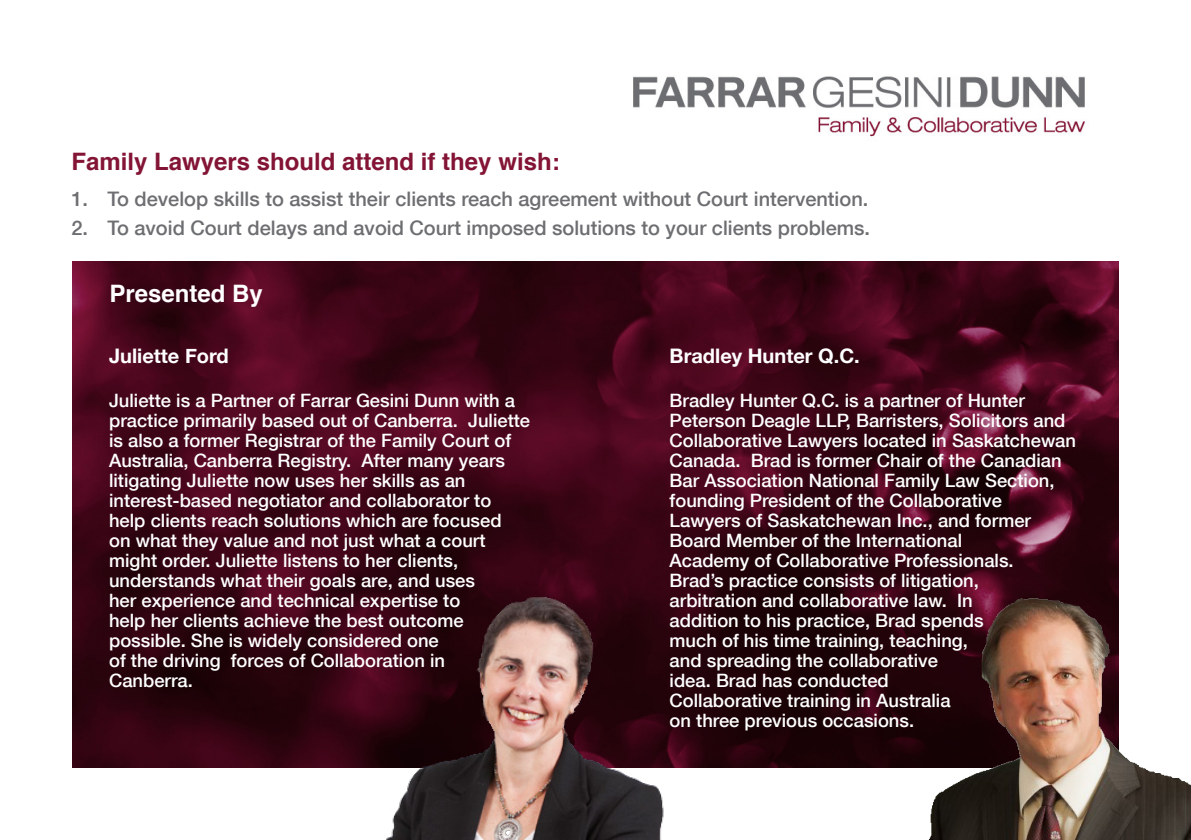
<style>
.page{position:relative;width:1191px;height:840px;background:#fff}
.page>*{position:absolute;margin:0;border:0;box-sizing:border-box;transform-origin:0 0}
.t1{font:700 24px "Helvetica";color:#831435}
.t2{font:700 24px "Helvetica";color:#fff}
.t3{font:500 20px "Helvetica Neue";color:#6d6e71}
.t4{font:700 20px "Helvetica Neue";color:#fff}
.t5{font:500 18.4px/20px "Helvetica Neue";color:#fff}
</style>
<div class="page">
<img style="left:72px;top:261px;width:1047px;height:506px">
<img style="left:345px;top:574px;width:365px;height:265px">
<img style="left:904px;top:558px;width:287px;height:281px">
<img style="left:633px;top:76px;width:452px;height:61px">
<h1 class="t1" style="left:71px;top:142px;width:490px">Family Lawyers should attend if they wish:</h1>
<p class="t3" style="left:71px;top:187px;width:798px">1. To develop skills to assist their clients reach agreement without Court intervention.</p>
<p class="t3" style="left:71px;top:216px;width:800px">2. To avoid Court delays and avoid Court imposed solutions to your clients problems.</p>
<h1 class="t2" style="left:109px;top:274px;width:155px">Presented By</h1>
<p class="t4" style="left:109px;top:343px;width:121px">Juliette Ford</p>
<p class="t5" style="left:109px;top:389px;width:422px">Juliette is a Partner of Farrar Gesini Dunn with a practice primarily based out of Canberra. Juliette is also a former Registrar of the Family Court of Australia, Canberra Registry. After many years litigating Juliette now uses her skills as an interest-based negotiator and collaborator to help clients reach solutions which are focused<br>on what they value and not just what a court might order. Juliette listens to her clients, understands what their goals are, and uses<br>her experience and technical expertise to<br>help her clients achieve the best outcome possible. She is widely considered one<br>of the driving forces of Collaboration in Canberra.</p>
<p class="t4" style="left:669px;top:343px;width:192px">Bradley Hunter Q.C.</p>
<p class="t5" style="left:669px;top:389px;width:408px">Bradley Hunter Q.C. is a partner of Hunter Peterson Deagle LLP, Barristers, Solicitors and Collaborative Lawyers located in Saskatchewan Canada. Brad is former Chair of the Canadian Bar Association National Family Law Section, founding President of the Collaborative Lawyers of Saskatchewan Inc., and former Board Member of the International<br>Academy of Collaborative Professionals.<br>Brad’s practice consists of litigation,<br>arbitration and collaborative law. In<br>addition to his practice, Brad spends<br>much of his time training, teaching,<br>and spreading the collaborative<br>idea. Brad has conducted<br>Collaborative training in Australia<br>on three previous occasions.</p>
</div>
